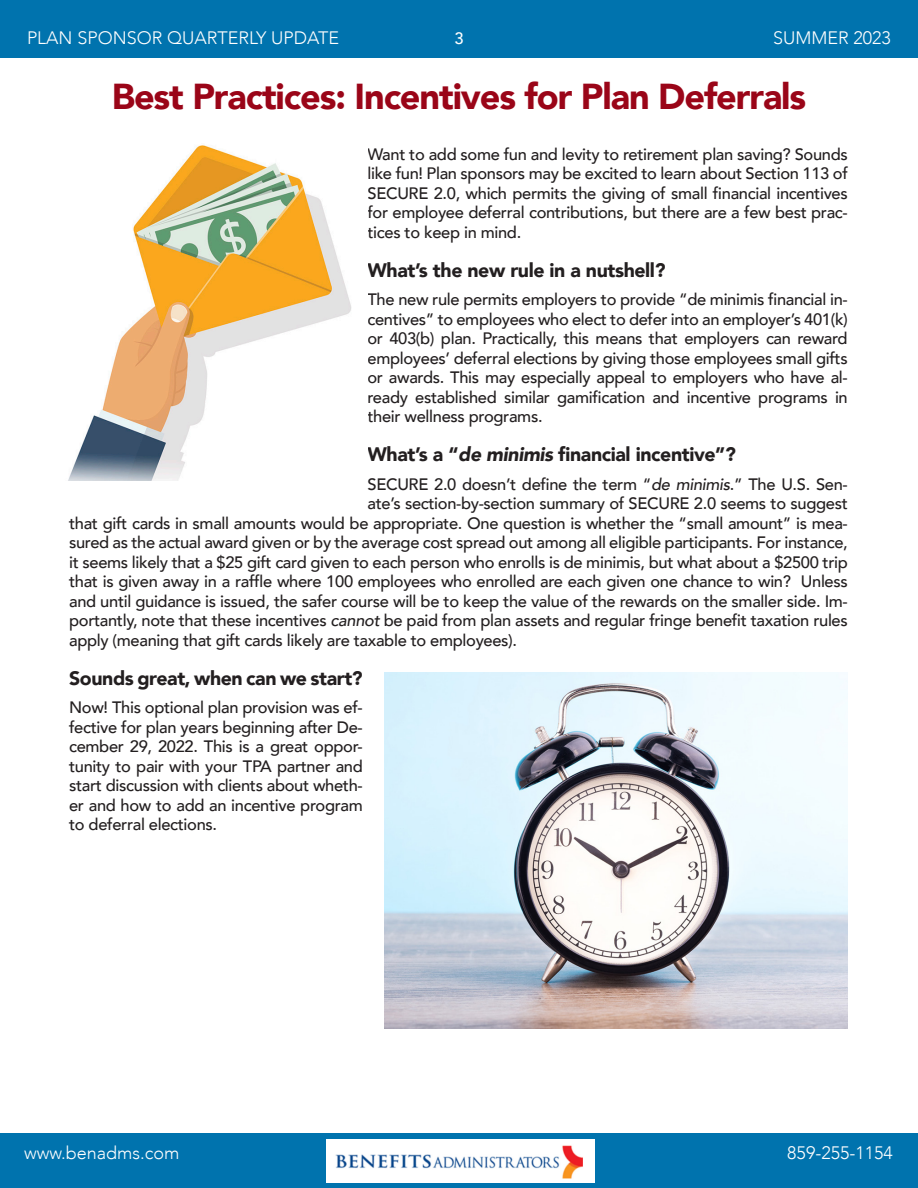
<style>
.page{position:relative;width:918px;height:1188px;background:#fff}
.page>*{position:absolute;margin:0;border:0;box-sizing:border-box;transform-origin:0 0}
.t1{font:900 36px "Avenir";letter-spacing:-.03em;color:#9a0518}
.t2{font:900 19.5px "Avenir";letter-spacing:-.02em;color:#231f20}
.t3{font:300 18px "Avenir";color:#fff}
.t4{font:500 16.5px/19.5px "Avenir";letter-spacing:-.02em;color:#231f20;text-align:justify}
.t5{font:500 16.5px "Avenir";color:#fff}
.s1{font-style:italic}
</style>
<div class="page">
<div style="left:0;top:0;width:918px;height:58px;background:#0073ae"></div>
<img style="left:68px;top:145px;width:283px;height:335px">
<div style="left:0;top:1133px;width:918px;height:55px;background:#0073ae"></div>
<img style="left:384px;top:673px;width:464px;height:355px">
<img style="left:327px;top:1139px;width:268px;height:43px">
<p class="t3" style="left:27px;top:27px;width:314px">PLAN SPONSOR QUARTERLY UPDATE</p>
<p class="t5" style="left:454px;top:23px;width:11px">3</p>
<p class="t3" style="left:773px;top:27px;width:119px">SUMMER 2023</p>
<p class="t1" style="left:112px;top:65px;width:696px">Best Practices: Incentives for Plan Deferrals</p>
<p class="t4" style="left:367px;top:144px;width:482px">Want to add some fun and levity to retirement plan saving? Sounds like fun! Plan sponsors may be excited to learn about Section 113 of SECURE 2.0, which permits the giving of small financial incentives for employee deferral contributions, but there are a few best prac&shy;tices to keep in mind.</p>
<p class="t2" style="left:367px;top:253px;width:300px">What’s the new rule in a nutshell?</p>
<p class="t4" style="left:367px;top:289px;width:482px">The new rule permits employers to provide “de minimis financial in&shy;centives” to employees who elect to defer into an employer’s 401(k) or 403(b) plan. Practically, this means that employers can reward employees’ deferral elections by giving those employees small gifts or awards. This may especially appeal to employers who have al&shy;ready established similar gamification and incentive programs in their wellness programs.</p>
<p class="t2" style="left:367px;top:438px;width:370px">What’s a “<span class="s1">de minimis</span> financial incentive”?</p>
<p class="t4" style="left:367px;top:474px;width:482px">SECURE 2.0 doesn’t define the term “<span class="s1">de minimis</span>.” The U.S. Sen-</p>
<p class="t4" style="left:367px;top:493px;width:482px">ate’s section-by-section summary of SECURE 2.0 seems to suggest</p>
<p class="t4" style="left:69px;top:513px;width:780px">that gift cards in small amounts would be appropriate. One question is whether the “small amount” is mea-</p>
<p class="t4" style="left:69px;top:532px;width:780px">sured as the actual award given or by the average cost spread out among all eligible participants. For instance,</p>
<p class="t4" style="left:69px;top:552px;width:780px">it seems likely that a $25 gift card given to each person who enrolls is de minimis, but what about a $2500 trip</p>
<p class="t4" style="left:69px;top:571px;width:780px">that is given away in a raffle where 100 employees who enrolled are each given one chance to win? Unless</p>
<p class="t4" style="left:69px;top:591px;width:780px">and until guidance is issued, the safer course will be to keep the value of the rewards on the smaller side. Im-</p>
<p class="t4" style="left:69px;top:610px;width:780px">portantly, note that these incentives <span class="s1">cannot</span> be paid from plan assets and regular fringe benefit taxation rules</p>
<p class="t4" style="left:69px;top:630px;width:450px">apply (meaning that gift cards likely are taxable to employees).</p>
<p class="t2" style="left:69px;top:661px;width:295px">Sounds great, when can we start?</p>
<p class="t4" style="left:69px;top:697px;width:295px">Now! This optional plan provision was ef&shy;fective for plan years beginning after De&shy;cember 29, 2022. This is a great oppor&shy;tunity to pair with your TPA partner and start discussion with clients about wheth&shy;er and how to add an incentive program to deferral elections.</p>
<p class="t3" style="left:24px;top:1142px;width:157px">www.benadms.com</p>
<p class="t3" style="left:787px;top:1142px;width:107px">859-255-1154</p>
</div>
